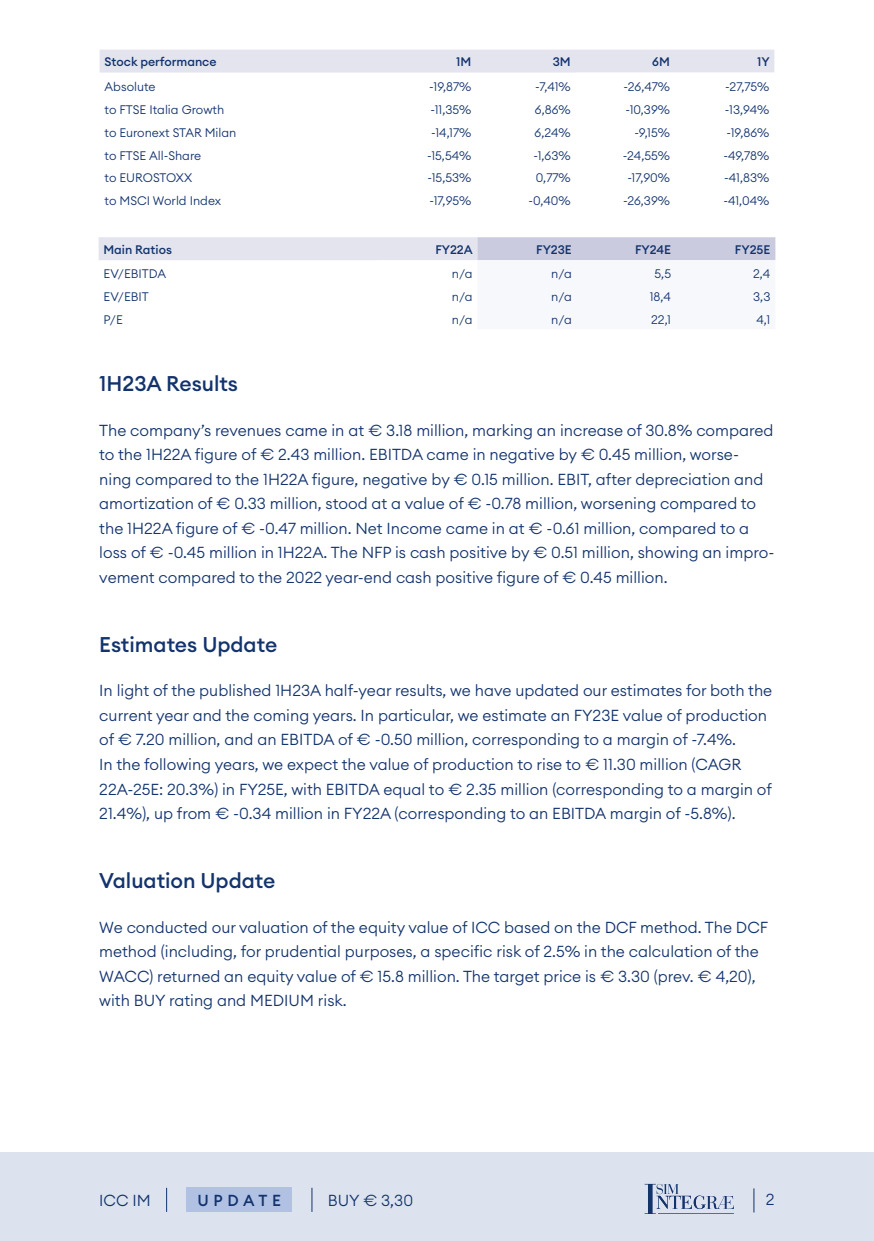
<style>
.page{position:relative;width:874px;height:1241px;background:#fff}
.page>*{position:absolute;margin:0;border:0;box-sizing:border-box;transform-origin:0 0}
.t1{font:500 21px "Euclid Circular A";color:#13336d}
.t2{font:300 15.75px/24.5px "Euclid Circular A";color:#13336d}
.t3{font:500 15.75px "Euclid Circular A";letter-spacing:.3em;color:#13336d}
.t4{font:300 12.25px "Euclid Circular A";color:#13336d}
.t5{font:500 12.25px "Euclid Circular A";color:#13336d}
</style>
<div class="page">
<div style="left:0;top:1152px;width:873px;height:88px;background:#dde3ee"></div>
<svg style="left:166px;top:1187px;width:1px;height:24px"></svg>
<div style="left:186px;top:1187px;width:106px;height:24px;background:#b1c1e4"></div>
<svg style="left:311px;top:1187px;width:1px;height:24px"></svg>
<svg style="left:753px;top:1188px;width:1px;height:24px"></svg>
<svg style="left:644px;top:1183px;width:89px;height:30px"></svg>
<div style="left:100px;top:50px;width:674px;height:23px;background:#e4e4ef"></div>
<svg style="left:98px;top:237px;width:677px;height:23px;background:#d8d9e8"></svg>
<p class="t5" style="left:105px;top:54px;width:113px">Stock performance</p>
<p class="t5" style="left:456px;top:54px;width:17px">1M</p>
<p class="t5" style="left:552px;top:54px;width:19px">3M</p>
<p class="t5" style="left:652px;top:54px;width:19px">6M</p>
<p class="t5" style="left:756px;top:54px;width:14px">1Y</p>
<p class="t4" style="left:105px;top:78px;width:53px">Absolute</p>
<p class="t4" style="left:429px;top:78px;width:44px">-19,87%</p>
<p class="t4" style="left:535px;top:78px;width:37px">-7,41%</p>
<p class="t4" style="left:623px;top:78px;width:48px">-26,47%</p>
<p class="t4" style="left:725px;top:78px;width:46px">-27,75%</p>
<p class="t4" style="left:105px;top:101px;width:121px">to FTSE Italia Growth</p>
<p class="t4" style="left:430px;top:101px;width:42px">-11,35%</p>
<p class="t4" style="left:534px;top:101px;width:37px">6,86%</p>
<p class="t4" style="left:625px;top:101px;width:46px">-10,39%</p>
<p class="t4" style="left:724px;top:101px;width:46px">-13,94%</p>
<p class="t4" style="left:105px;top:124px;width:133px">to Euronext STAR Milan</p>
<p class="t4" style="left:431px;top:124px;width:42px">-14,17%</p>
<p class="t4" style="left:534px;top:124px;width:38px">6,24%</p>
<p class="t4" style="left:634px;top:124px;width:37px">-9,15%</p>
<p class="t4" style="left:726px;top:124px;width:44px">-19,86%</p>
<p class="t4" style="left:105px;top:147px;width:98px">to FTSE All-Share</p>
<p class="t4" style="left:427px;top:147px;width:46px">-15,54%</p>
<p class="t4" style="left:533px;top:147px;width:39px">-1,63%</p>
<p class="t4" style="left:622px;top:147px;width:49px">-24,55%</p>
<p class="t4" style="left:723px;top:147px;width:47px">-49,78%</p>
<p class="t4" style="left:105px;top:170px;width:89px">to EUROSTOXX</p>
<p class="t4" style="left:427px;top:170px;width:45px">-15,53%</p>
<p class="t4" style="left:535px;top:170px;width:36px">0,77%</p>
<p class="t4" style="left:627px;top:170px;width:44px">-17,90%</p>
<p class="t4" style="left:724px;top:170px;width:47px">-41,83%</p>
<p class="t4" style="left:105px;top:193px;width:118px">to MSCI World Index</p>
<p class="t4" style="left:429px;top:193px;width:43px">-17,95%</p>
<p class="t4" style="left:528px;top:193px;width:44px">-0,40%</p>
<p class="t4" style="left:622px;top:193px;width:48px">-26,39%</p>
<p class="t4" style="left:723px;top:193px;width:47px">-41,04%</p>
<p class="t5" style="left:103px;top:241px;width:70px">Main Ratios</p>
<p class="t5" style="left:435px;top:241px;width:39px">FY22A</p>
<p class="t5" style="left:536px;top:241px;width:37px">FY23E</p>
<p class="t5" style="left:634px;top:241px;width:38px">FY24E</p>
<p class="t5" style="left:734px;top:241px;width:37px">FY25E</p>
<p class="t4" style="left:103px;top:266px;width:64px">EV/EBITDA</p>
<p class="t4" style="left:451px;top:266px;width:22px">n/a</p>
<p class="t4" style="left:551px;top:266px;width:22px">n/a</p>
<p class="t4" style="left:654px;top:266px;width:18px">5,5</p>
<p class="t4" style="left:752px;top:266px;width:19px">2,4</p>
<p class="t4" style="left:103px;top:289px;width:47px">EV/EBIT</p>
<p class="t4" style="left:451px;top:289px;width:22px">n/a</p>
<p class="t4" style="left:551px;top:289px;width:22px">n/a</p>
<p class="t4" style="left:649px;top:289px;width:23px">18,4</p>
<p class="t4" style="left:752px;top:289px;width:19px">3,3</p>
<p class="t4" style="left:103px;top:312px;width:21px">P/E</p>
<p class="t4" style="left:451px;top:312px;width:22px">n/a</p>
<p class="t4" style="left:551px;top:312px;width:22px">n/a</p>
<p class="t4" style="left:650px;top:312px;width:21px">22,1</p>
<p class="t4" style="left:756px;top:312px;width:15px">4,1</p>
<h1 class="t1" style="left:99px;top:370px;width:140px">1H23A Results</h1>
<p class="t2" style="left:99px;top:417px;width:676px">The company’s revenues came in at € 3.18 million, marking an increase of 30.8% compared to the 1H22A figure of € 2.43 million. EBITDA came in negative by € 0.45 million, worse&shy;ning compared to the 1H22A figure, negative by € 0.15 million. EBIT, after depreciation and amortization of € 0.33 million, stood at a value of € -0.78 million, worsening compared to the 1H22A figure of € -0.47 million. Net Income came in at € -0.61 million, compared to a loss of € -0.45 million in 1H22A. The NFP is cash positive by € 0.51 million, showing an impro&shy;vement compared to the 2022 year-end cash positive figure of € 0.45 million.</p>
<h1 class="t1" style="left:99px;top:631px;width:179px">Estimates Update</h1>
<p class="t2" style="left:99px;top:678px;width:674px">In light of the published 1H23A half-year results, we have updated our estimates for both the current year and the coming years. In particular, we estimate an FY23E value of production of € 7.20 million, and an EBITDA of € -0.50 million, corresponding to a margin of -7.4%.<br>In the following years, we expect the value of production to rise to € 11.30 million (CAGR 22A-25E: 20.3%) in FY25E, with EBITDA equal to € 2.35 million (corresponding to a margin of 21.4%), up from € -0.34 million in FY22A (corresponding to an EBITDA margin of -5.8%).</p>
<h1 class="t1" style="left:99px;top:867px;width:178px">Valuation Update</h1>
<p class="t2" style="left:99px;top:914px;width:670px">We conducted our valuation of the equity value of ICC based on the DCF method. The DCF method (including, for prudential purposes, a specific risk of 2.5% in the calculation of the WACC) returned an equity value of € 15.8 million. The target price is € 3.30 (prev. € 4,20), with BUY rating and MEDIUM risk.</p>
<p class="t2" style="left:99px;top:1187px;width:53px">ICC IM</p>
<p class="t3" style="left:197px;top:1190px;width:85px">UPDATE</p>
<p class="t2" style="left:327px;top:1187px;width:87px">BUY € 3,30</p>
<p class="t2" style="left:765px;top:1186px;width:10px">2</p>
</div>
